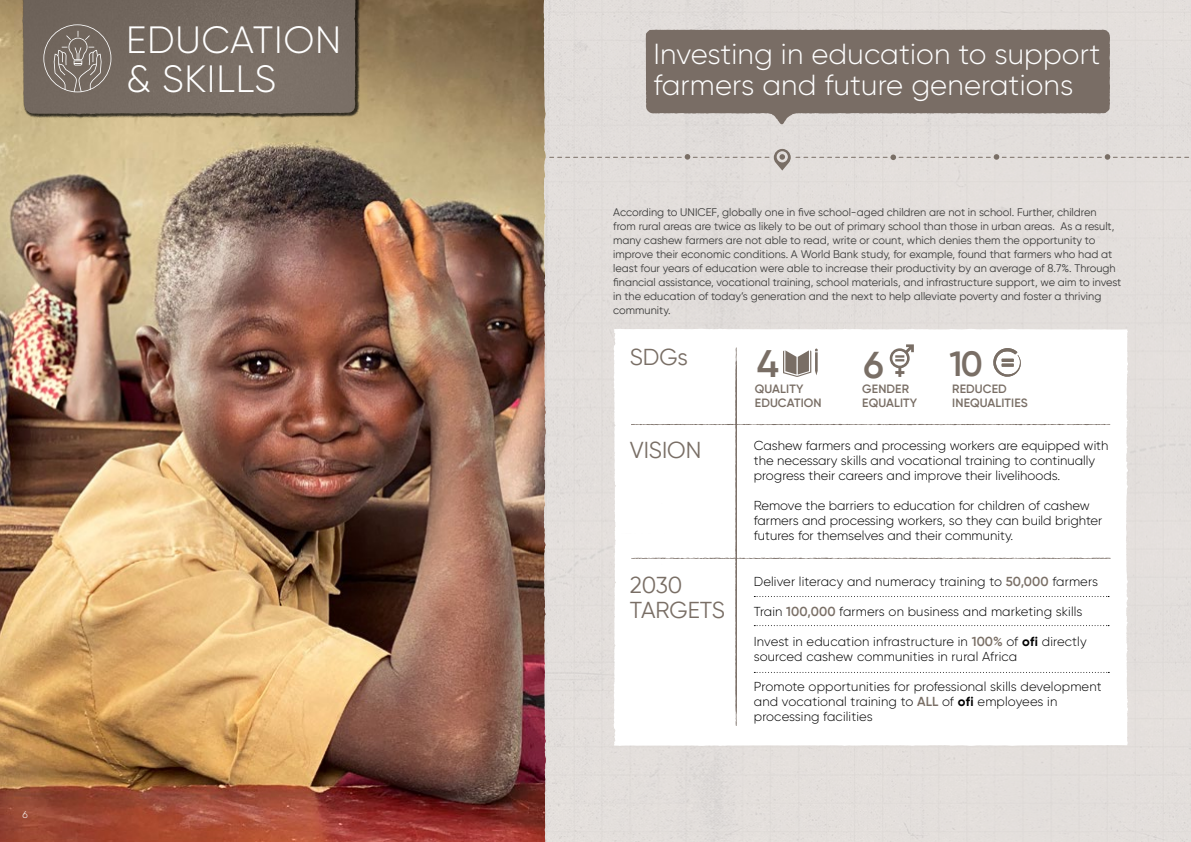
<style>
.page{position:relative;width:1191px;height:842px;background:#fff}
.page>*{position:absolute;margin:0;border:0;box-sizing:border-box;transform-origin:0 0}
.t1{font:600 38.2px "Gilroy";color:#796e65}
.t2{font:300 38px/38.3px "Gilroy";letter-spacing:.02em;color:#fff}
.t3{font:600 37.3px "Gilroy";color:#796e65}
.t4{font:600 34.9px "Gilroy";color:#796e65}
.t5{font:300 29px/31px "Gilroy";letter-spacing:.005em;color:#fff}
.t6{font:23px/25px "Gilroy";color:#796e65}
.t7{font:300 13px/15px "Gilroy";color:#000}
.t8{font:600 12px/14px "Gilroy";letter-spacing:.01em;color:#796e65}
.t9{font:11px/14px "Gilroy";color:#3c3c3b}
.t10{font:300 10px "Gilroy";color:#fff}
.s1{font-weight:600;color:#796e65}
.s2{font-weight:700}
</style>
<div class="page">
<img style="left:546px;top:0;width:645px;height:842px">
<img style="left:0;top:0;width:546px;height:842px">
<div style="left:21px;top:0;width:339px;height:143px;background:#000;opacity:.75"></div>
<svg style="left:22px;top:0;width:334px;height:139px;background:#8b7e6b"></svg>
<div style="left:23px;top:0;width:120px;height:114px;background:#72675e"></div>
<svg style="left:613px;top:329px;width:515px;height:190px"></svg>
<svg style="left:613px;top:519px;width:515px;height:227px"></svg>
<svg style="left:23px;top:149px;width:1168px;height:22px;background:#cabfad"></svg>
<svg style="left:43px;top:24px;width:68px;height:68px;background:#80776f"></svg>
<svg style="left:973px;top:29px;width:135px;height:1px"></svg>
<svg style="left:631px;top:344px;width:479px;height:382px"></svg>
<h2 class="t2" style="left:126px;top:21px;width:217px">EDUCATION &amp; SKILLS</h2>
<p class="t10" style="left:22px;top:808px;width:7px">6</p>
<h3 class="t5" style="left:653px;top:38px;width:448px">Investing in education to support farmers and future generations</h3>
<p class="t9" style="left:613px;top:205px;width:509px">According to UNICEF, globally one in five school-aged children are not in school. Further, children from rural areas are twice as likely to be out of primary school than those in urban areas. As a result, many cashew farmers are not able to read, write or count, which denies them the opportunity to improve their economic conditions. A World Bank study, for example, found that farmers who had at least four years of education were able to increase their productivity by an average of 8.7%. Through financial assistance, vocational training, school materials, and infrastructure support, we aim to invest in the education of today’s generation and the next to help alleviate poverty and foster a thriving community.</p>
<h3 class="t6" style="left:630px;top:344px;width:60px">SDGs</h3>
<h1 class="t1" style="left:756px;top:340px;width:24px">4</h1>
<p class="t8" style="left:755px;top:382px;width:68px">QUALITY<br>EDUCATION</p>
<h3 class="t3" style="left:863px;top:341px;width:22px">6</h3>
<p class="t8" style="left:862px;top:382px;width:56px">GENDER<br>EQUALITY</p>
<h3 class="t4" style="left:949px;top:342px;width:35px">10</h3>
<p class="t8" style="left:952px;top:382px;width:77px">REDUCED<br>INEQUALITIES</p>
<h3 class="t6" style="left:630px;top:437px;width:73px">VISION</h3>
<p class="t7" style="left:754px;top:438px;width:356px">Cashew farmers and processing workers are equipped with the necessary skills and vocational training to continually progress their careers and improve their livelihoods.</p>
<p class="t7" style="left:754px;top:498px;width:350px">Remove the barriers to education for children of cashew farmers and processing workers, so they can build brighter futures for themselves and their community.</p>
<h3 class="t6" style="left:630px;top:572px;width:97px">2030<br>TARGETS</h3>
<p class="t7" style="left:754px;top:573px;width:346px">Deliver literacy and numeracy training to <span class="s1">50,000</span> farmers</p>
<p class="t7" style="left:754px;top:603px;width:330px">Train <span class="s1">100,000</span> farmers on business and marketing skills</p>
<p class="t7" style="left:754px;top:633px;width:334px">Invest in education infrastructure in <span class="s1">100%</span> of <span class="s2">ofi</span> directly sourced cashew communities in rural Africa</p>
<p class="t7" style="left:754px;top:678px;width:349px">Promote opportunities for professional skills development and vocational training to <span class="s1">ALL</span> of <span class="s2">ofi</span> employees in processing facilities</p>
</div>
